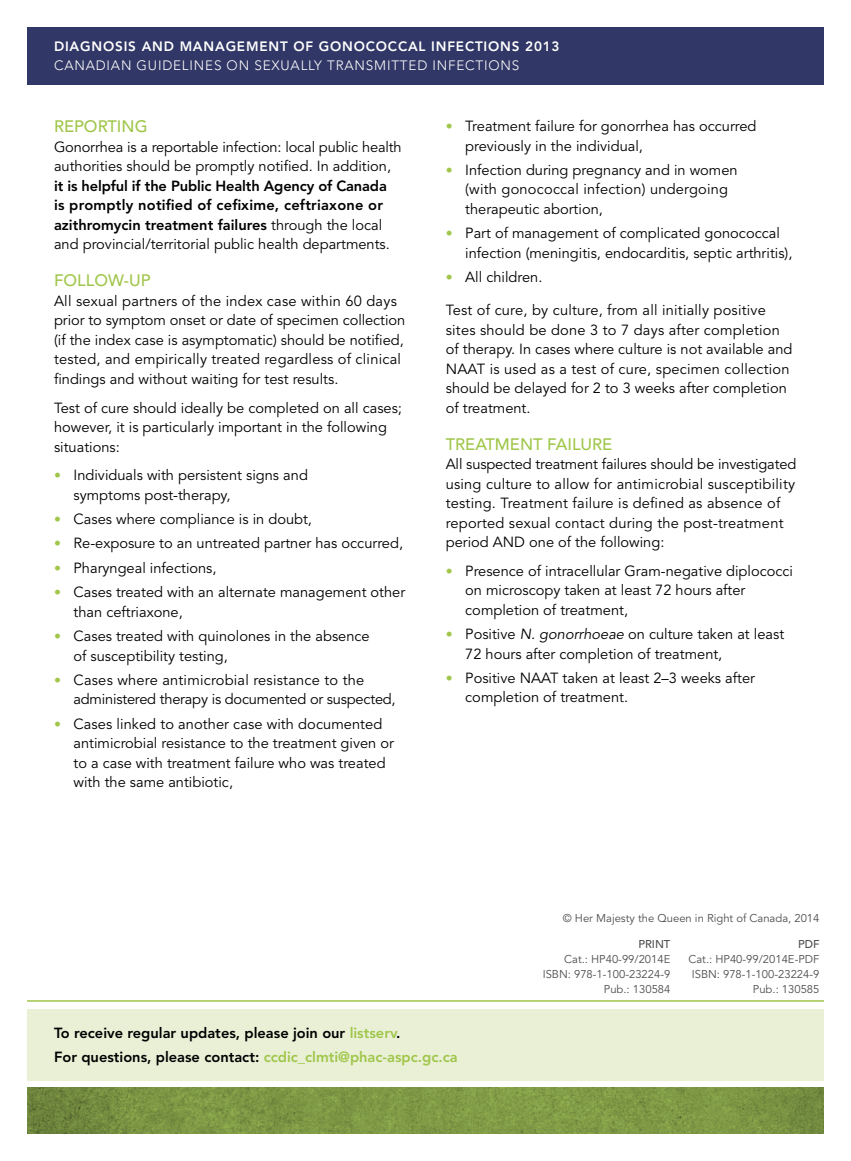
<style>
.page{position:relative;width:851px;height:1161px;background:#fff}
.page>*{position:absolute;margin:0;border:0;box-sizing:border-box;transform-origin:0 0}
.t1{font:500 16.5px "Avenir LT Std";color:#a0c64a}
.t2{font:14.7px/19.5px "Avenir LT Std";color:#000}
.t3{font:800 14.7px/19.5px "Avenir LT Std";color:#000}
.t4{font:300 13.5px "Avenir LT Std";letter-spacing:.06em;color:#fff}
.t5{font:800 13.5px "Avenir LT Std";letter-spacing:.06em;color:#fff}
.t6{font:11.25px/15px "Avenir LT Std";color:#4d4d4f;text-align:right}
.t7{font:500 11.25px "Avenir LT Std";color:#4d4d4f}
.s1{font-weight:400}
.s2{font-size:13.8px;color:#a0c64a}
.s3{font-style:italic}
.s4{color:#a0c64a}
</style>
<div class="page">
<svg style="left:27px;top:1088px;width:797px;height:46px;background:#7b9543"></svg>
<div style="left:27px;top:27px;width:797px;height:57px;background:#313766"></div>
<div style="left:27px;top:1009px;width:797px;height:72px;background:#e9f0d6"></div>
<hr style="left:27px;top:1000px;width:797px;height:2px;background:#a0c64a">
<p class="t5" style="left:54px;top:38px;width:507px">DIAGNOSIS AND MANAGEMENT OF GONOCOCCAL INFECTIONS 2013</p>
<p class="t4" style="left:54px;top:58px;width:467px">CANADIAN GUIDELINES ON SEXUALLY TRANSMITTED I NFECTIONS</p>
<p class="t1" style="left:54px;top:117px;width:95px">REPORTING</p>
<p class="t2" style="left:54px;top:138px;width:349px">Gonorrhea is a reportable infection: local public health authorities should be promptly notified. In addition,</p>
<p class="t3" style="left:54px;top:176px;width:337px">it is helpful if the Public Health Agency of Canada is promptly notified of cefixime, ceftriaxone or azithromycin treatment failures <span class="s1">through the local and provincial/territorial public health departments.</span></p>
<p class="t1" style="left:54px;top:271px;width:98px">FOLLOW-UP</p>
<p class="t2" style="left:54px;top:292px;width:353px">All sexual partners of the index case within 60 days prior to symptom onset or date of specimen collection (if the index case is asymptomatic) should be notified, tested, and empirically treated regardless of clinical findings and without waiting for test results.</p>
<p class="t2" style="left:54px;top:398px;width:349px">Test of cure should ideally be completed on all cases; however, it is particularly important in the following situations:</p>
<p class="t2" style="left:74px;top:466px;width:236px;text-indent:-20px"><span class="s2">•</span> Individuals with persistent signs and symptoms post-therapy,</p>
<p class="t2" style="left:54px;top:510px;width:259px"><span class="s2">•</span> Cases where compliance is in doubt,</p>
<p class="t2" style="left:54px;top:534px;width:350px"><span class="s2">•</span> Re-exposure to an untreated partner has occurred,</p>
<p class="t2" style="left:54px;top:558px;width:164px"><span class="s2">•</span> Pharyngeal infections,</p>
<p class="t2" style="left:74px;top:583px;width:333px;text-indent:-20px"><span class="s2">•</span> Cases treated with an alternate management other than ceftriaxone,</p>
<p class="t2" style="left:74px;top:627px;width:298px;text-indent:-20px"><span class="s2">•</span> Cases treated with quinolones in the absence of susceptibility testing,</p>
<p class="t2" style="left:74px;top:671px;width:323px;text-indent:-20px"><span class="s2">•</span> Cases where antimicrobial resistance to the administered therapy is documented or suspected,</p>
<p class="t2" style="left:74px;top:714px;width:322px;text-indent:-20px"><span class="s2">•</span> Cases linked to another case with documented antimicrobial resistance to the treatment given or to a case with treatment failure who was treated with the same antibiotic,</p>
<p class="t2" style="left:465px;top:117px;width:293px;text-indent:-20px"><span class="s2">•</span> Treatment failure for gonorrhea has occurred previously in the individual,</p>
<p class="t2" style="left:465px;top:161px;width:274px;text-indent:-20px"><span class="s2">•</span> Infection during pregnancy and in women (with gonococcal infection) undergoing therapeutic abortion,</p>
<p class="t2" style="left:465px;top:224px;width:329px;text-indent:-20px"><span class="s2">•</span> Part of management of complicated gonococcal infection (meningitis, endocarditis, septic arthritis),</p>
<p class="t2" style="left:446px;top:268px;width:98px"><span class="s2">•</span> All children.</p>
<p class="t2" style="left:446px;top:301px;width:348px">Test of cure, by culture, from all initially positive sites should be done 3 to 7 days after completion of therapy. In cases where culture is not available and NAAT is used as a test of cure, specimen collection should be delayed for 2 to 3 weeks after completion of treatment.</p>
<p class="t1" style="left:446px;top:434px;width:168px">TREATMENT FAILURE</p>
<p class="t2" style="left:446px;top:455px;width:352px">All suspected treatment failures should be investigated using culture to allow for antimicrobial susceptibility testing. Treatment failure is defined as absence of reported sexual contact during the post-treatment period AND one of the following:</p>
<p class="t2" style="left:465px;top:561px;width:329px;text-indent:-20px"><span class="s2">•</span> Presence of intracellular Gram-negative diplococci on microscopy taken at least 72 hours after completion of treatment,</p>
<p class="t2" style="left:465px;top:625px;width:320px;text-indent:-20px"><span class="s2">•</span> Positive <span class="s3">N. gonorrhoeae</span> on culture taken at least<br>72 hours after completion of treatment,</p>
<p class="t2" style="left:465px;top:669px;width:291px;text-indent:-20px"><span class="s2">•</span> Positive NAAT taken at least 2–3 weeks after completion of treatment.</p>
<p class="t6" style="left:562px;top:911px;width:258px">© Her Majesty the Queen in Right of Canada, 2014</p>
<p class="t7" style="left:638px;top:937px;width:14px">Print</p>
<p class="t7" style="left:798px;top:937px;width:23px">PDF</p>
<p class="t6" style="left:542px;top:952px;width:129px">Cat.: HP40-99/2014E<br>ISBN: 978-1-100-23224-9<br>Pub.: 130584</p>
<p class="t6" style="left:688px;top:952px;width:132px">Cat.: HP40-99/2014E-PDF<br>ISBN: 978-1-100-23224-9<br>Pub.: 130585</p>
<p class="t3" style="left:54px;top:1021px;width:405px;line-height:24px">To receive regular updates, please join our <span class="s4">listserv</span>.<br>For questions, please contact: <span class="s4">ccdic_clmti@phac-aspc.gc.ca</span></p>
</div>
